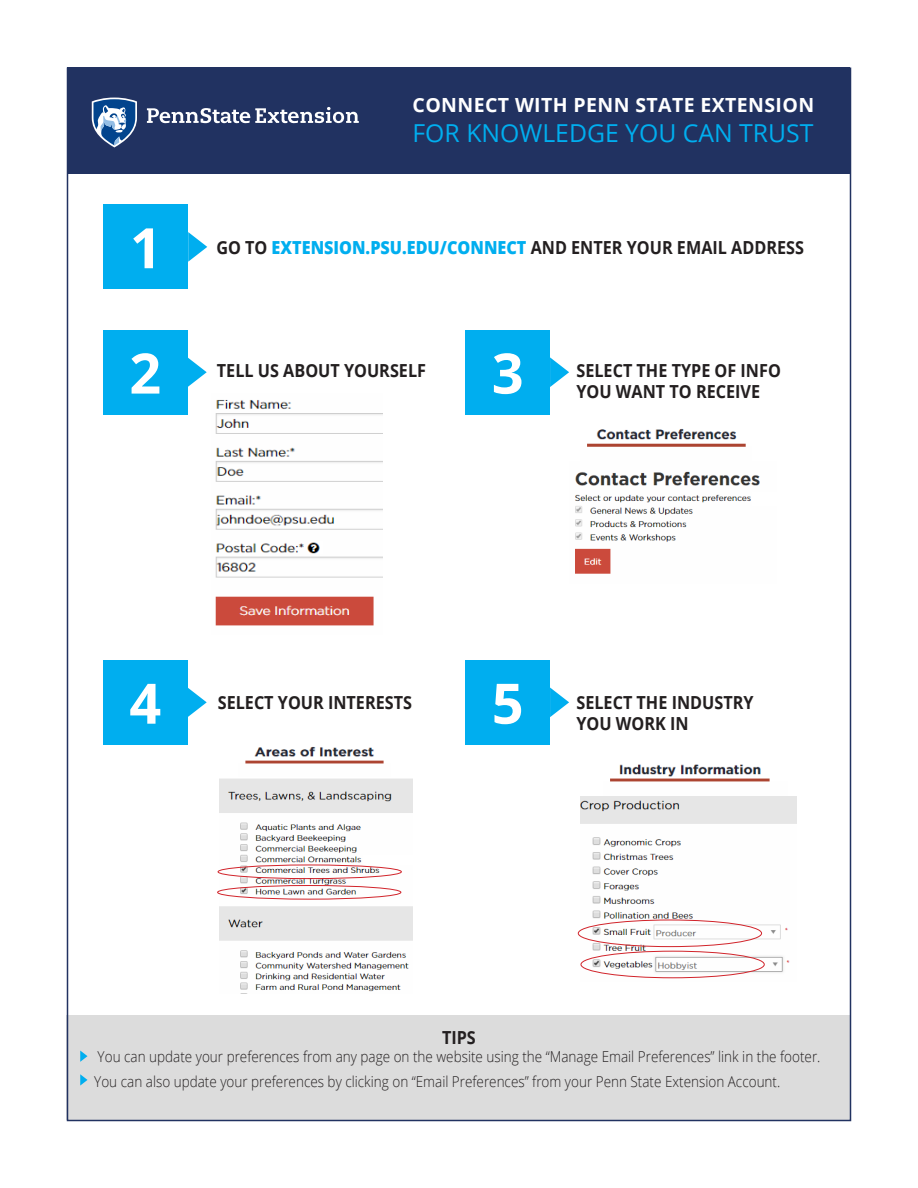
<style>
.page{position:relative;width:918px;height:1188px;background:#fff}
.page>*{position:absolute;margin:0;border:0;box-sizing:border-box;transform-origin:0 0}
.t1{font:700 55.8px "Open Sans";color:#fff}
.t2{font:24.75px "Open Sans";color:#00aeef}
.t3{font:700 19.5px "Open Sans";letter-spacing:.02em;color:#fff}
.t4{font:700 18px/21px "Open Sans";color:#231f20;scale:.9 1}
.t5{font:300 15px "Open Sans";color:#231f20;scale:.9 1}
.s1{font-weight:800;color:#00aeef}
</style>
<div class="page">
<div style="left:67px;top:1016px;width:784px;height:104px;background:#dcdcdc"></div>
<div style="left:68px;top:68px;width:782px;height:106px;background:#213261"></div>
<div style="left:104px;top:205px;width:84px;height:84px;background:#00aeef"></div>
<svg style="left:188px;top:232px;width:19px;height:30px"></svg>
<svg style="left:92px;top:98px;width:45px;height:49px"></svg>
<svg style="left:147px;top:107px;width:212px;height:16px"></svg>
<div style="left:103px;top:330px;width:85px;height:85px;background:#00aeef"></div>
<svg style="left:188px;top:357px;width:19px;height:30px"></svg>
<img style="left:215px;top:400px;width:168px;height:226px">
<div style="left:465px;top:330px;width:85px;height:85px;background:#00aeef"></div>
<svg style="left:550px;top:357px;width:19px;height:30px"></svg>
<div style="left:103px;top:660px;width:85px;height:85px;background:#00aeef"></div>
<svg style="left:188px;top:688px;width:19px;height:29px"></svg>
<div style="left:465px;top:660px;width:85px;height:85px;background:#00aeef"></div>
<svg style="left:550px;top:688px;width:19px;height:29px"></svg>
<img style="left:245px;top:746px;width:139px;height:18px">
<img style="left:610px;top:764px;width:160px;height:18px">
<img style="left:581px;top:796px;width:215px;height:183px">
<div style="left:578px;top:920px;width:184px;height:27px;border:1px solid #d1232a;border-radius:50%"></div>
<div style="left:581px;top:951px;width:184px;height:27px;border:1px solid #d1232a;border-radius:50%"></div>
<svg style="left:80px;top:1051px;width:8px;height:11px"></svg>
<svg style="left:80px;top:1074px;width:8px;height:12px"></svg>
<img style="left:220px;top:778px;width:193px;height:214px">
<div style="left:217px;top:885px;width:184px;height:14px;border:1px solid #d1232a;border-radius:50%"></div>
<div style="left:363px;top:855px;width:52px;height:10px;background:#fff"></div>
<div style="left:218px;top:865px;width:184px;height:14px;border:1px solid #d1232a;border-radius:50%"></div>
<img style="left:575px;top:471px;width:185px;height:103px">
<img style="left:587px;top:429px;width:159px;height:18px">
<div style="left:752px;top:493px;width:35px;height:13px;background:#fff"></div>
<p class="t1" style="left:130px;top:209px;width:33px">1</p>
<p class="t3" style="left:413px;top:91px;width:403px">CONNECT WITH PENN STATE EXTENSION</p>
<p class="t2" style="left:413px;top:116px;width:402px">FOR KNOWLEDGE YOU CAN TRUST</p>
<p class="t4" style="left:216px;top:236px;width:654px">GO TO <span class="s1">EXTENSION.PSU.EDU/CONNECT</span> AND ENTER YOUR EMAIL ADDRESS</p>
<p class="t1" style="left:129px;top:334px;width:33px">2</p>
<p class="t4" style="left:217px;top:360px;width:234px">TELL US ABOUT YOURSELF</p>
<p class="t1" style="left:492px;top:334px;width:33px">3</p>
<p class="t4" style="left:576px;top:360px;width:229px">SELECT THE TYPE OF INFO<br>YOU WANT TO RECEIVE</p>
<p class="t1" style="left:129px;top:664px;width:33px">4</p>
<p class="t4" style="left:218px;top:691px;width:217px">SELECT YOUR INTERESTS</p>
<p class="t1" style="left:492px;top:664px;width:33px">5</p>
<p class="t4" style="left:576px;top:691px;width:198px">SELECT THE INDUSTRY<br>YOU WORK IN</p>
<p class="t4" style="left:442px;top:1026px;width:39px">TIPS</p>
<p class="t5" style="left:98px;top:1046px;width:805px">You can update your preferences from any page on the website using the “Manage Email Preferences” link in the footer.</p>
<p class="t5" style="left:94px;top:1072px;width:764px">You can also update your preferences by clicking on “Email Preferences” from your Penn State Extension Account.</p>
</div>
